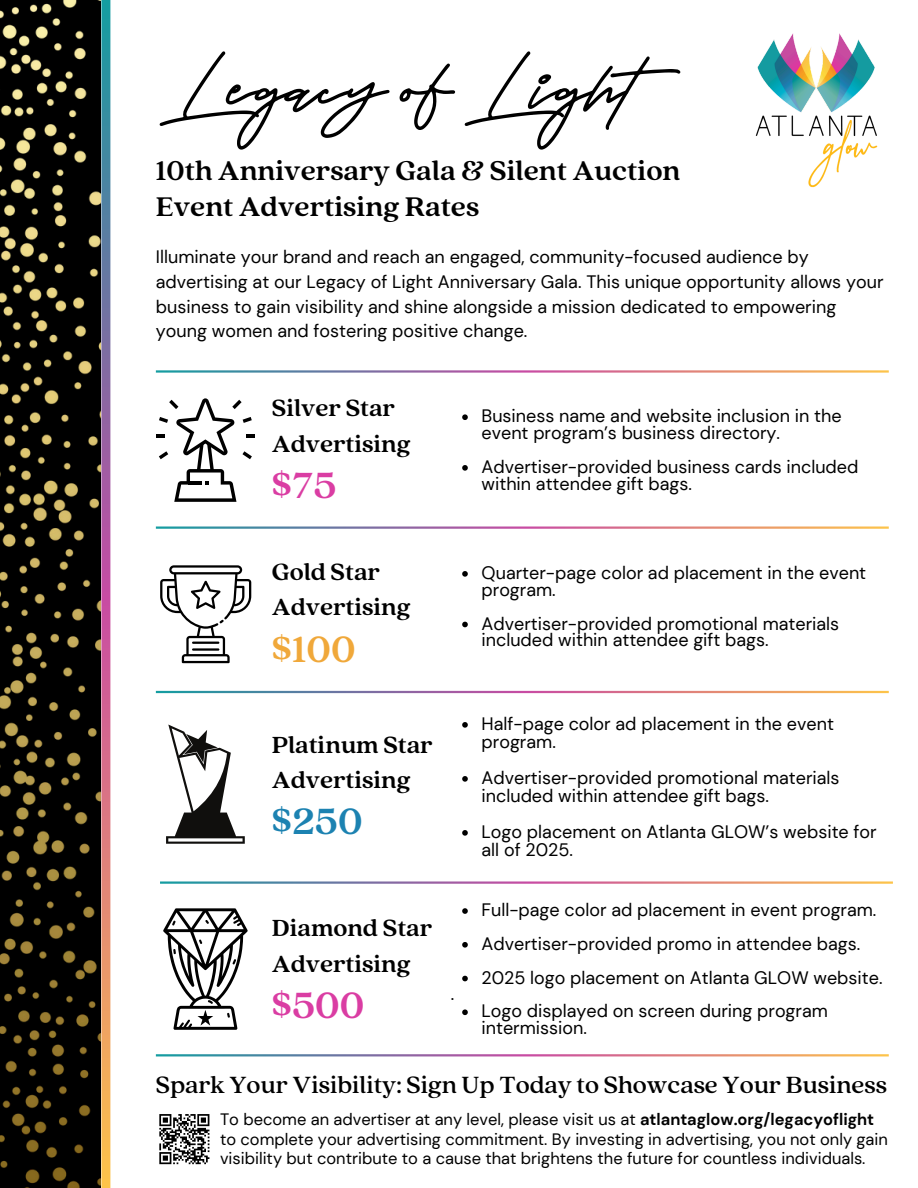
<style>
.page{position:relative;width:918px;height:1188px;background:#fff}
.page>*{position:absolute;margin:0;border:0;box-sizing:border-box;transform-origin:0 0}
.t1{font:66px "Portrait Script Bounce Bold";color:#000}
.t2{font:700 40.5px "Quincy CF";color:#da3da3}
.t3{font:700 40.5px "Quincy CF";color:#f0a83a}
.t4{font:700 40.5px "Quincy CF";color:#1c82b1}
.t5{font:700 30px/36px "Quincy CF";color:#000}
.t6{font:500 26.1px "Quincy CF";color:#000}
.t7{font:700 25.95px/35.4px "Quincy CF";color:#000}
.t8{font:18px/16.8px "DM Sans";color:#000}
.t9{font:16.5px/19.2px "DM Sans";color:#000}
.s1{font-weight:700}
</style>
<div class="page">
<img style="left:0;top:0;width:101px;height:1188px">
<svg style="left:159px;top:1114px;width:51px;height:51px"></svg>
<img style="left:755px;top:33px;width:123px;height:155px">
<svg style="left:101px;top:0;width:9px;height:1188px"></svg>
<svg style="left:156px;top:398px;width:99px;height:104px"></svg>
<svg style="left:160px;top:565px;width:91px;height:98px"></svg>
<svg style="left:166px;top:725px;width:79px;height:119px"></svg>
<svg style="left:163px;top:908px;width:85px;height:122px"></svg>
<svg style="left:462px;top:571px;width:6px;height:6px"></svg>
<svg style="left:462px;top:622px;width:6px;height:5px"></svg>
<svg style="left:462px;top:722px;width:6px;height:6px"></svg>
<svg style="left:462px;top:776px;width:6px;height:6px"></svg>
<svg style="left:462px;top:830px;width:6px;height:6px"></svg>
<svg style="left:462px;top:414px;width:6px;height:6px"></svg>
<svg style="left:462px;top:465px;width:6px;height:6px"></svg>
<svg style="left:462px;top:908px;width:6px;height:6px"></svg>
<svg style="left:462px;top:942px;width:6px;height:6px"></svg>
<svg style="left:462px;top:976px;width:6px;height:5px"></svg>
<svg style="left:462px;top:1009px;width:6px;height:6px"></svg>
<p class="t1" style="left:160px;top:39px;width:538px">Legacy of Light</p>
<h4 class="t5" style="left:156px;top:151px;width:526px">10th Anniversary Gala &amp; Silent Auction<br>Event Advertising Rates</h4>
<h2 class="t8" style="left:156px;top:245px;width:729px;line-height:24.8px">Illuminate your brand and reach an engaged, community-focused audience by advertising at our Legacy of Light Anniversary Gala. This unique opportunity allows your business to gain visibility and shine alongside a mission dedicated to empowering young women and fostering positive change.</h2>
<p class="t7" style="left:272px;top:389px;width:140px">Silver Star<br>Advertising</p>
<h4 class="t2" style="left:272px;top:459px;width:66px">$75</h4>
<p class="t7" style="left:272px;top:553px;width:140px">Gold Star<br>Advertising</p>
<p class="t3" style="left:272px;top:623px;width:85px">$100</p>
<p class="t7" style="left:272px;top:725px;width:162px">Platinum Star<br>Advertising</p>
<p class="t4" style="left:272px;top:795px;width:92px">$250</p>
<h2 class="t7" style="left:272px;top:909px;width:162px">Diamond Star<br>Advertising</h2>
<p class="t2" style="left:272px;top:979px;width:94px">$500</p>
<p class="t8" style="left:451px;top:986px;width:5px">.</p>
<p class="t8" style="left:482px;top:408px;width:362px">Business name and website inclusion in the event program’s business directory.</p>
<p class="t8" style="left:482px;top:458px;width:378px">Advertiser-provided business cards included within attendee gift bags.</p>
<h3 class="t8" style="left:482px;top:564px;width:386px">Quarter-page color ad placement in the event program.</h3>
<p class="t8" style="left:482px;top:615px;width:359px">Advertiser-provided promotional materials included within attendee gift bags.</p>
<p class="t8" style="left:482px;top:715px;width:354px;line-height:18px">Half-page color ad placement in the event program.</p>
<h4 class="t8" style="left:482px;top:769px;width:360px;line-height:18px">Advertiser-provided promotional materials included within attendee gift bags.</h4>
<h2 class="t8" style="left:482px;top:823px;width:397px;line-height:18px">Logo placement on Atlanta GLOW’s website for all of 2025.</h2>
<h2 class="t8" style="left:482px;top:902px;width:396px">Full-page color ad placement in event program.</h2>
<p class="t8" style="left:482px;top:935px;width:380px">Advertiser-provided promo in attendee bags.</p>
<p class="t8" style="left:482px;top:969px;width:403px">2025 logo placement on Atlanta GLOW website.</p>
<h4 class="t8" style="left:482px;top:1003px;width:348px">Logo displayed on screen during program intermission.</h4>
<p class="t6" style="left:156px;top:1068px;width:733px">Spark Your Visibility: Sign Up Today to Showcase Your Business</p>
<h1 class="t9" style="left:220px;top:1110px;width:669px">To become an advertiser at any level, please visit us at <span class="s1">atlantaglow.org/legacyoflight </span>to complete your advertising commitment. By investing in advertising, you not only gain visibility but contribute to a cause that brightens the future for countless individuals.</h1>
</div>
